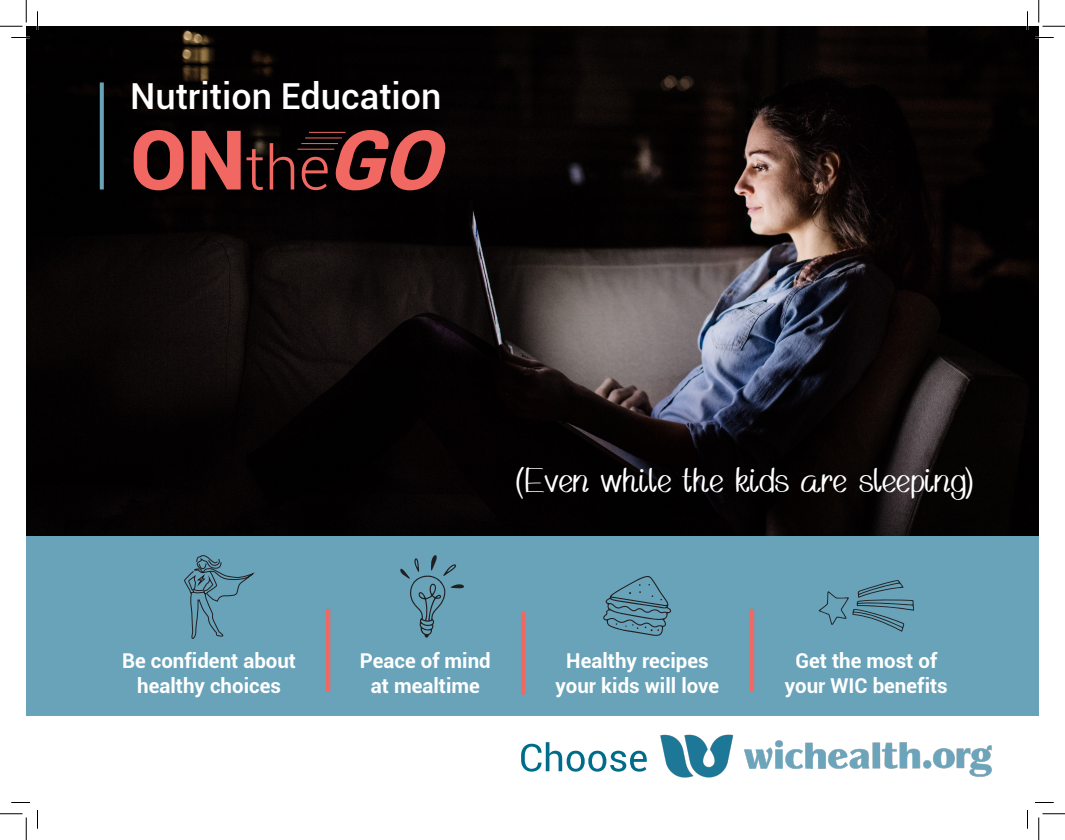
<style>
.page{position:relative;width:1065px;height:840px;background:#fff}
.page>*{position:absolute;margin:0;border:0;box-sizing:border-box;transform-origin:0 0}
.Body{font:300 60.88px "Roboto";color:#f16762}
.Body-2{font:500 35.88px "Roboto";color:#fff}
.t1{font:33.62px "Mulberry";color:#fff}
.t2{font:700 20.5px/24.5px "Roboto";color:#fff;text-align:center}
.s1{font-weight:900;font-size:82.5px}
.s2{font-weight:900;font-style:italic;font-size:82.5px}
</style>
<div class="page">
<svg style="left:521px;top:742px;width:126px;height:30px"></svg>
<img style="left:660px;top:735px;width:332px;height:42px">
<img style="left:26px;top:26px;width:1013px;height:511px">
<div style="left:26px;top:537px;width:1013px;height:179px;background:#68a3b9"></div>
<hr style="left:309px;top:132px;width:37px;height:1px;background:#f16762">
<hr style="left:305px;top:137px;width:37px;height:1px;background:#f16762">
<hr style="left:301px;top:143px;width:37px;height:1px;background:#f16762">
<hr style="left:298px;top:149px;width:36px;height:1px;background:#f16762">
<svg style="left:100px;top:82px;width:4px;height:108px"></svg>
<hr style="left:326px;top:609px;width:4px;height:83px;background:#f16762">
<svg style="left:521px;top:612px;width:4px;height:83px"></svg>
<hr style="left:750px;top:609px;width:4px;height:83px;background:#f16762">
<svg style="left:603px;top:576px;width:68px;height:60px"></svg>
<svg style="left:400px;top:555px;width:64px;height:83px"></svg>
<svg style="left:819px;top:580px;width:95px;height:52px"></svg>
<svg style="left:184px;top:555px;width:70px;height:84px"></svg>
<svg style="left:11px;top:37px;width:19px;height:1px"></svg>
<svg style="left:1035px;top:37px;width:19px;height:1px"></svg>
<svg style="left:11px;top:802px;width:19px;height:1px"></svg>
<svg style="left:1035px;top:802px;width:19px;height:1px"></svg>
<svg style="left:37px;top:11px;width:1px;height:19px"></svg>
<svg style="left:37px;top:810px;width:1px;height:19px"></svg>
<svg style="left:1027px;top:11px;width:1px;height:19px"></svg>
<svg style="left:1027px;top:810px;width:1px;height:19px"></svg>
<svg style="left:0;top:0;width:27px;height:27px"></svg>
<svg style="left:0;top:814px;width:27px;height:26px"></svg>
<svg style="left:1039px;top:0;width:26px;height:27px"></svg>
<svg style="left:1039px;top:814px;width:26px;height:26px"></svg>
<p class="Body-2" style="left:130px;top:71px;width:313px">Nutrition Education</p>
<p class="Body" style="left:130px;top:126px;width:327px"><span class="s1">ON</span>the<span class="s2">GO</span></p>
<p class="t1" style="left:514px;top:466px;width:458px">(Even while the kids are sleeping)</p>
<p class="t2" style="left:122px;top:648px;width:176px">Be confident about healthy choices</p>
<p class="t2" style="left:360px;top:648px;width:132px">Peace of mind at mealtime</p>
<p class="t2" style="left:556px;top:648px;width:165px">Healthy recipes your kids will love</p>
<p class="t2" style="left:785px;top:648px;width:164px">Get the most of your WIC benefits</p>
</div>
